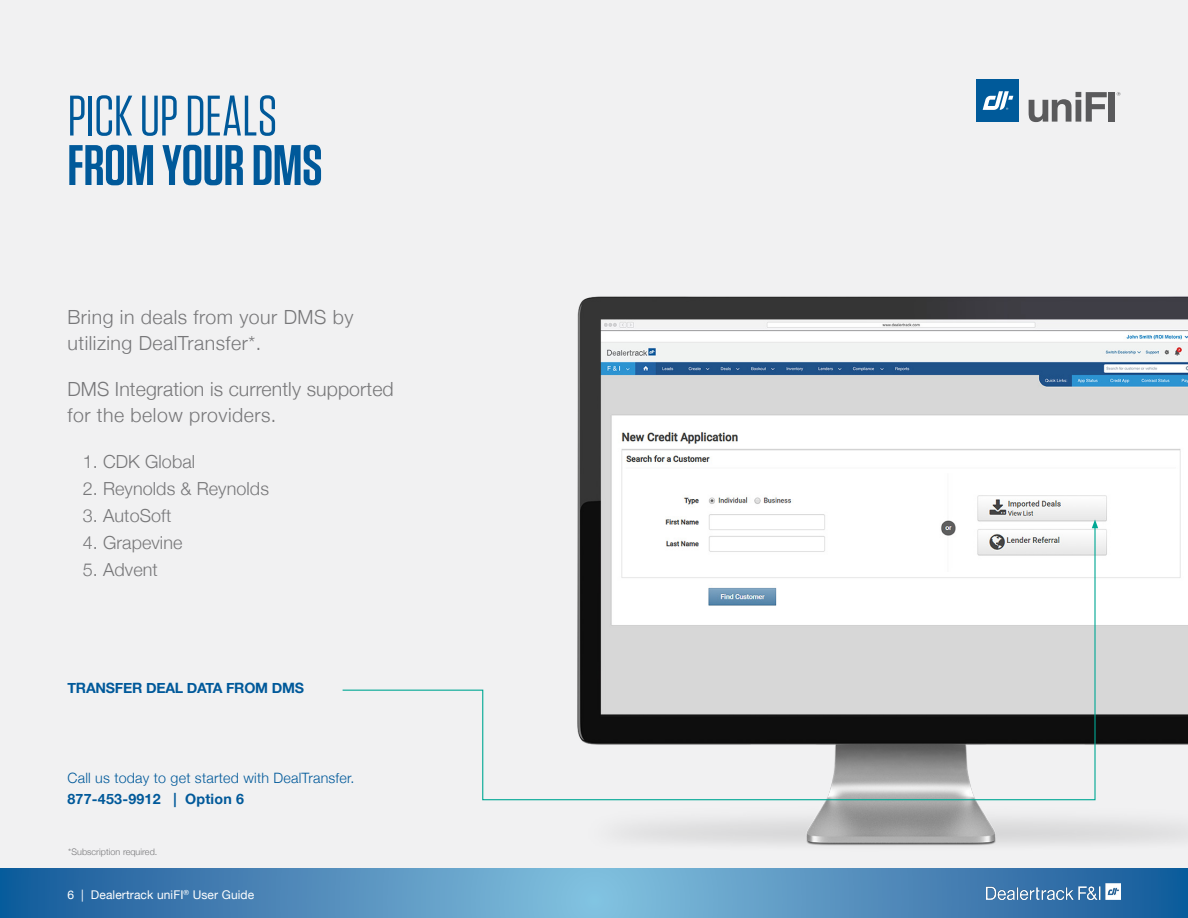
<style>
.page{position:relative;width:1188px;height:918px;background:#f1f1f2}
.page>*{position:absolute;margin:0;border:0;box-sizing:border-box;transform-origin:0 0}
.t1{font:57px "Tungsten";letter-spacing:-.005em;color:#00599a}
.t2{font:600 57px "Tungsten";letter-spacing:-.005em;color:#00599a}
.t3{font:300 19.5px/25.5px "Helvetica Neue";letter-spacing:.005em;color:#777779}
.t4{font:300 19.5px/25.5px "Helvetica Neue";letter-spacing:.025em;color:#777779}
.t5{font:300 18px "Helvetica Neue";letter-spacing:.005em;color:#777779}
.t6{font:300 14.25px "Helvetica Neue";letter-spacing:.015em;color:#00599a}
.t7{font:700 14.25px "Helvetica Neue";letter-spacing:-.015em;color:#00599a}
.t8{font:700 14.25px "Helvetica Neue";letter-spacing:.015em;color:#00599a}
.t9{font:12px "Helvetica Neue";letter-spacing:.01em;color:#fff}
.t10{font:300 9px "Helvetica Neue";letter-spacing:.005em;color:#777779}
</style>
<div class="page">
<svg style="left:0;top:869px;width:1188px;height:49px;background:#4e8cbb"></svg>
<img style="left:986px;top:884px;width:134px;height:16px">
<img style="left:577px;top:296px;width:611px;height:550px">
<svg style="left:342px;top:525px;width:754px;height:276px"></svg>
<svg style="left:1092px;top:519px;width:6px;height:9px"></svg>
<div style="left:976px;top:80px;width:43px;height:42px;background:#005a9a"></div>
<svg style="left:983px;top:91px;width:30px;height:19px"></svg>
<svg style="left:1029px;top:92px;width:78px;height:30px"></svg>
<div style="left:1108px;top:92px;width:6px;height:30px;background:#5a5a5c"></div>
<svg style="left:1117px;top:92px;width:3px;height:4px"></svg>
<h1 class="t1" style="left:68px;top:86px;width:211px">PICK UP DEALS</h1>
<h1 class="t2" style="left:68px;top:135px;width:257px">FROM YOUR DMS</h1>
<p class="t4" style="left:68px;top:303px;width:288px">Bring in deals from your DMS by utilizing DealTransfer*.</p>
<p class="t3" style="left:68px;top:375px;width:328px">DMS Integration is currently supported for the below providers.</p>
<p class="t5" style="left:83px;top:447px;width:114px">1. CDK Global</p>
<p class="t5" style="left:83px;top:474px;width:188px">2. Reynolds &amp; Reynolds</p>
<p class="t5" style="left:83px;top:501px;width:90px">3. AutoSoft</p>
<p class="t5" style="left:83px;top:528px;width:101px">4. Grapevine</p>
<p class="t5" style="left:83px;top:555px;width:77px">5. Advent</p>
<p class="t7" style="left:68px;top:677px;width:238px">TRANSFER DEAL DATA FROM DMS</p>
<p class="t6" style="left:68px;top:766px;width:288px">Call us today to get started with DealTransfer.</p>
<p class="t8" style="left:68px;top:788px;width:178px">877-453-9912 | Option 6</p>
<p class="t10" style="left:68px;top:845px;width:91px">*Subscription required.</p>
<p class="t9" style="left:68px;top:886px;width:188px">6 | Dealertrack uniFI<sup>®</sup> User Guide</p>
</div>
